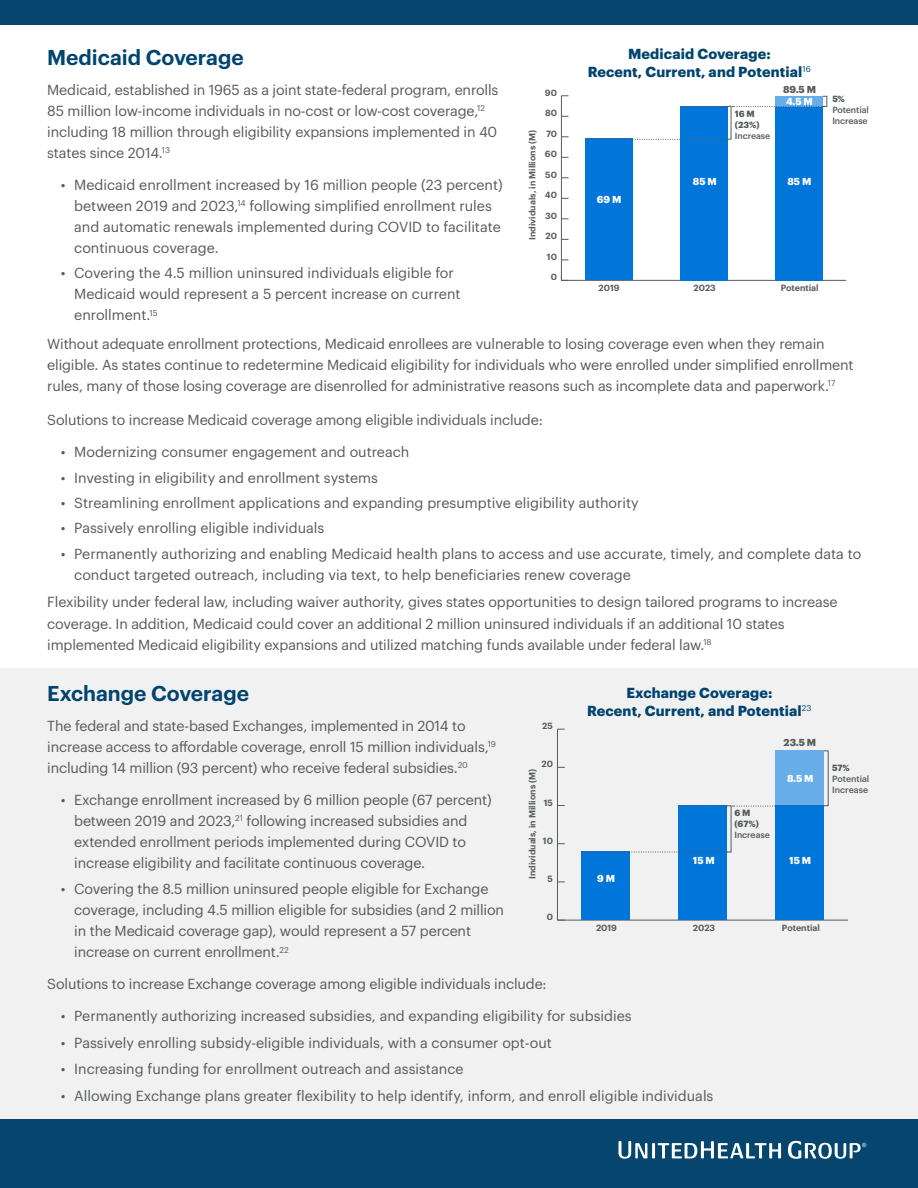
<style>
.page{position:relative;width:918px;height:1188px;background:#fff}
.page>*{position:absolute;margin:0;border:0;box-sizing:border-box;transform-origin:0 0}
.t1{font:600 21px "Graphik";color:#00446f}
.t2{font:14.25px/21px "Graphik";letter-spacing:-.01em;color:#56595a}
.t3{font:700 14.25px/18px "Graphik";letter-spacing:.01em;color:#00446f;text-align:center}
.t4{font:700 9.9px "Graphik";color:#fff}
.t5{font:700 9.9px "Graphik";color:#555a5b}
.t6{font:600 8.85px "Graphik";color:#555a5b}
.t7{font:500 8.85px/10.9px "Graphik";letter-spacing:-.01em;color:#555a5b}
.t8{font:700 8.85px/10.9px "Graphik";letter-spacing:-.01em;color:#555a5b}
</style>
<div class="page">
<div style="left:0;top:669px;width:918px;height:454px;background:#f1f1f1"></div>
<div style="left:0;top:0;width:918px;height:25px;background:#05456e"></div>
<div style="left:0;top:1120px;width:918px;height:68px;background:#06456e"></div>
<hr style="left:652px;top:1143px;width:3px;height:15px;background:#fff">
<svg style="left:619px;top:1141px;width:28px;height:18px"></svg>
<svg style="left:658px;top:1141px;width:123px;height:17px"></svg>
<svg style="left:788px;top:1141px;width:78px;height:18px"></svg>
<hr style="left:561px;top:280px;width:285px;height:1px;background:#555a5b">
<hr style="left:561px;top:96px;width:1px;height:184px;background:#555a5b">
<div style="left:775px;top:106px;width:48px;height:174px;background:#0076da"></div>
<div style="left:680px;top:106px;width:48px;height:174px;background:#0076da"></div>
<div style="left:585px;top:139px;width:48px;height:141px;background:#0076da"></div>
<div style="left:822px;top:96px;width:5px;height:11px;border:1px solid #555a5b"></div>
<div style="left:775px;top:96px;width:48px;height:10px;background:#66ade9"></div>
<svg style="left:586px;top:139px;width:142px;height:1px"></svg>
<svg style="left:681px;top:106px;width:142px;height:1px"></svg>
<div style="left:775px;top:751px;width:49px;height:57px;background:#66ade9"></div>
<hr style="left:557px;top:920px;width:291px;height:1px;background:#555a5b">
<hr style="left:557px;top:729px;width:1px;height:191px;background:#555a5b">
<svg style="left:557px;top:919px;width:8px;height:2px"></svg>
<div style="left:776px;top:805px;width:48px;height:115px;background:#0076da"></div>
<div style="left:679px;top:806px;width:48px;height:114px;background:#0076da"></div>
<div style="left:582px;top:851px;width:48px;height:69px;background:#0076da"></div>
<svg style="left:583px;top:851px;width:144px;height:2px"></svg>
<svg style="left:679px;top:806px;width:145px;height:1px"></svg>
<h1 class="t1" style="left:47px;top:41px;width:198px">Medicaid Coverage</h1>
<p class="t2" style="left:47px;top:78px;width:453px">Medicaid, established in 1965 as a joint state-federal program, enrolls 85 million low-income individuals in no-cost or low-cost coverage,<sup>12 </sup>including 18 million through eligibility expansions implemented in 40 states since 2014.<sup>13</sup></p>
<p class="t2" style="left:74px;top:173px;width:430px;text-indent:-13px">• Medicaid enrollment increased by 16 million people (23 percent) between 2019 and 2023,<sup>14</sup> following simplified enrollment rules and automatic renewals implemented during COVID to facilitate continuous coverage.</p>
<p class="t2" style="left:74px;top:262px;width:388px;text-indent:-13px">• Covering the 4.5 million uninsured individuals eligible for<br>Medicaid would represent a 5 percent increase on current enrollment.<sup>15</sup></p>
<p class="t6" style="left:526px;top:240px;width:112px;rotate:-90deg">Individuals, in Millions (M)</p>
<p class="t6" style="left:545px;top:86px;width:14px">90</p>
<p class="t6" style="left:545px;top:106px;width:13px">80</p>
<p class="t6" style="left:546px;top:127px;width:12px">70</p>
<p class="t6" style="left:545px;top:147px;width:13px">60</p>
<p class="t6" style="left:545px;top:168px;width:13px">50</p>
<p class="t6" style="left:545px;top:188px;width:14px">40</p>
<p class="t6" style="left:545px;top:209px;width:13px">30</p>
<p class="t6" style="left:546px;top:229px;width:13px">20</p>
<p class="t6" style="left:547px;top:250px;width:12px">10</p>
<p class="t6" style="left:551px;top:270px;width:8px">0</p>
<p class="t3" style="left:588px;top:44px;width:225px">Medicaid Coverage:<br>Recent, Current, and Potential<sup>16</sup></p>
<p class="t5" style="left:783px;top:82px;width:34px">89.5 M</p>
<p class="t8" style="left:735px;top:107px;width:26px">16 M (23%)</p>
<p class="t7" style="left:735px;top:129px;width:37px">Increase</p>
<p class="t4" style="left:786px;top:94px;width:28px">4.5 M</p>
<p class="t4" style="left:597px;top:192px;width:26px">69 M</p>
<p class="t4" style="left:693px;top:174px;width:26px">85 M</p>
<p class="t4" style="left:787px;top:174px;width:26px">85 M</p>
<p class="t8" style="left:832px;top:93px;width:14px">5%</p>
<p class="t7" style="left:832px;top:104px;width:38px">Potential<br>Increase</p>
<p class="t6" style="left:599px;top:281px;width:22px">2019</p>
<p class="t6" style="left:694px;top:281px;width:24px">2023</p>
<p class="t6" style="left:781px;top:281px;width:39px">Potential</p>
<p class="t2" style="left:47px;top:332px;width:808px">Without adequate enrollment protections, Medicaid enrollees are vulnerable to losing coverage even when they remain eligible. As states continue to redetermine Medicaid eligibility for individuals who were enrolled under simplified enrollment rules, many of those losing coverage are disenrolled for administrative reasons such as incomplete data and paperwork.<sup>17</sup></p>
<p class="t2" style="left:47px;top:409px;width:497px">Solutions to increase Medicaid coverage among eligible individuals include:</p>
<p class="t2" style="left:61px;top:441px;width:350px">• Modernizing consumer engagement and outreach</p>
<p class="t2" style="left:61px;top:466px;width:319px">• Investing in eligibility and enrollment systems</p>
<p class="t2" style="left:61px;top:491px;width:580px">• Streamlining enrollment applications and expanding presumptive eligibility authority</p>
<p class="t2" style="left:61px;top:517px;width:265px">• Passively enrolling eligible individuals</p>
<p class="t2" style="left:74px;top:542px;width:789px;text-indent:-13px">• Permanently authorizing and enabling Medicaid health plans to access and use accurate, timely, and complete data to conduct targeted outreach, including via text, to help beneficiaries renew coverage</p>
<p class="t2" style="left:47px;top:591px;width:792px">Flexibility under federal law, including waiver authority, gives states opportunities to design tailored programs to increase coverage. In addition, Medicaid could cover an additional 2 million uninsured individuals if an additional 10 states implemented Medicaid eligibility expansions and utilized matching funds available under federal law.<sup>18</sup></p>
<h1 class="t1" style="left:47px;top:677px;width:203px">Exchange Coverage</h1>
<p class="t2" style="left:47px;top:714px;width:450px">The federal and state-based Exchanges, implemented in 2014 to increase access to affordable coverage, enroll 15 million individuals,<sup>19 </sup>including 14 million (93 percent) who receive federal subsidies.<sup>20</sup></p>
<p class="t2" style="left:74px;top:788px;width:419px;text-indent:-13px">• Exchange enrollment increased by 6 million people (67 percent) between 2019 and 2023,<sup>21</sup> following increased subsidies and extended enrollment periods implemented during COVID to increase eligibility and facilitate continuous coverage.</p>
<p class="t2" style="left:74px;top:878px;width:431px;text-indent:-13px">• Covering the 8.5 million uninsured people eligible for Exchange coverage, including 4.5 million eligible for subsidies (and 2 million in the Medicaid coverage gap), would represent a 57 percent increase on current enrollment.<sup>22</sup></p>
<p class="t6" style="left:542px;top:719px;width:12px">25</p>
<p class="t6" style="left:541px;top:757px;width:13px">20</p>
<p class="t6" style="left:526px;top:879px;width:112px;rotate:-90deg">Individuals, in Millions (M)</p>
<p class="t6" style="left:544px;top:796px;width:11px">15</p>
<p class="t6" style="left:543px;top:834px;width:12px">10</p>
<p class="t6" style="left:548px;top:872px;width:7px">5</p>
<p class="t6" style="left:547px;top:910px;width:8px">0</p>
<p class="t3" style="left:587px;top:683px;width:226px">Exchange Coverage:<br>Recent, Current, and Potential<sup>23</sup></p>
<p class="t5" style="left:784px;top:735px;width:34px">23.5 M</p>
<p class="t8" style="left:734px;top:807px;width:26px">6 M (67%)</p>
<p class="t7" style="left:734px;top:829px;width:37px">Increase</p>
<p class="t4" style="left:787px;top:771px;width:28px">8.5 M</p>
<p class="t4" style="left:597px;top:871px;width:19px">9 M</p>
<p class="t4" style="left:693px;top:853px;width:23px">15 M</p>
<p class="t4" style="left:789px;top:853px;width:23px">15 M</p>
<p class="t6" style="left:596px;top:921px;width:22px">2019</p>
<p class="t6" style="left:693px;top:921px;width:24px">2023</p>
<p class="t6" style="left:782px;top:921px;width:39px">Potential</p>
<p class="t2" style="left:47px;top:973px;width:501px">Solutions to increase Exchange coverage among eligible individuals include:</p>
<p class="t2" style="left:61px;top:1005px;width:572px">• Permanently authorizing increased subsidies, and expanding eligibility for subsidies</p>
<p class="t2" style="left:61px;top:1031px;width:493px">• Passively enrolling subsidy-eligible individuals, with a consumer opt-out</p>
<p class="t2" style="left:61px;top:1057px;width:404px">• Increasing funding for enrollment outreach and assistance</p>
<p class="t2" style="left:61px;top:1084px;width:654px">• Allowing Exchange plans greater flexibility to help identify, inform, and enroll eligible individuals</p>
<p class="t8" style="left:832px;top:762px;width:19px">57%</p>
<p class="t7" style="left:832px;top:773px;width:39px">Potential<br>Increase</p>
</div>
